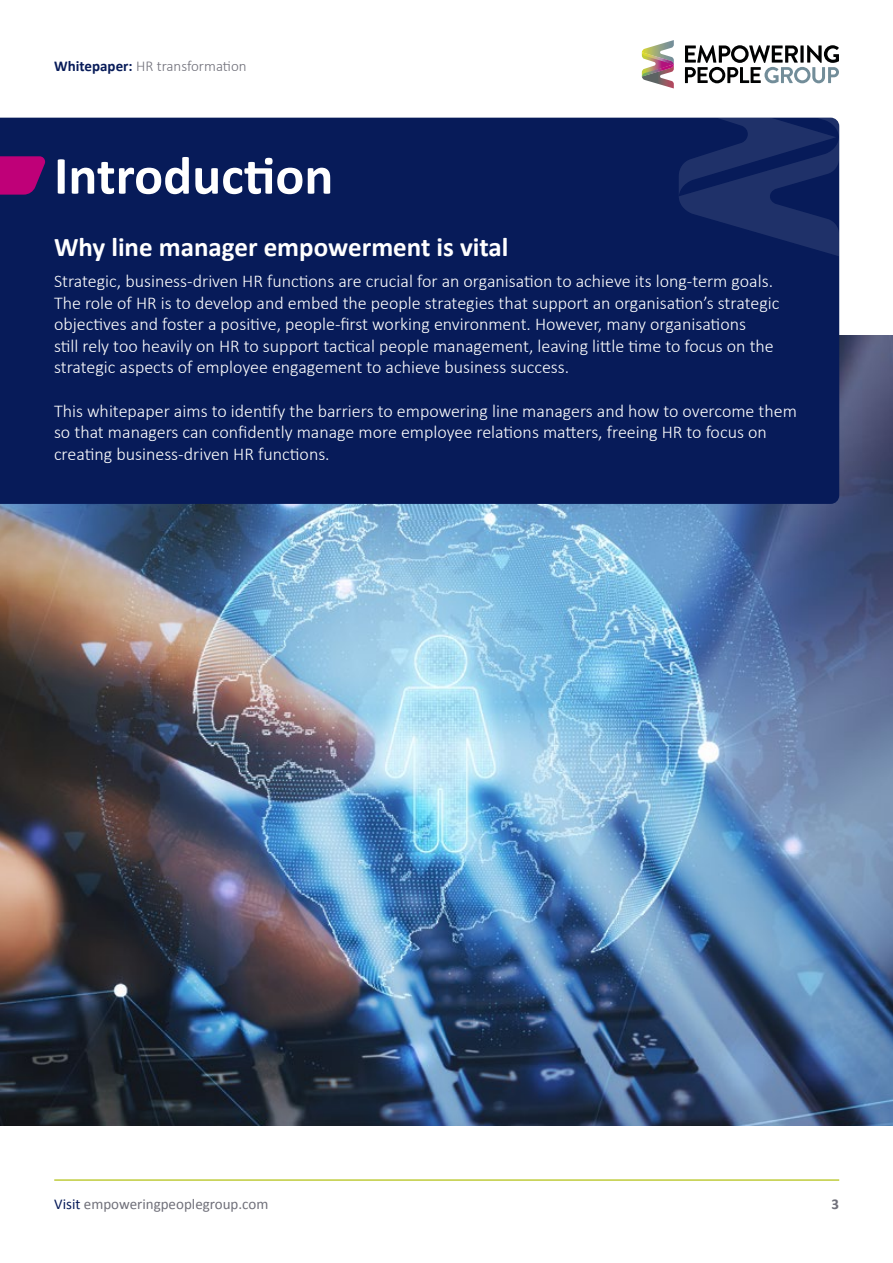
<style>
.page{position:relative;width:893px;height:1263px;background:#fff}
.page>*{position:absolute;margin:0;border:0;box-sizing:border-box;transform-origin:0 0}
.t1{font:700 54px "Calibri";color:#fff}
.t2{font:700 27px "Calibri";color:#fff}
.t3{font:300 18px/21.6px "Calibri";color:#fff}
.t4{font:15px "Calibri";color:#70707a}
.t5{font:300 15px "Calibri";color:#70707a}
.t6{font:700 15px "Calibri";color:#70707a}
.s1{font-weight:700;color:#071b59}
.s2{color:#071b59}
</style>
<div class="page">
<img style="left:0;top:336px;width:893px;height:789px">
<div style="left:0;top:118px;width:839px;height:386px;background:#071b59"></div>
<svg style="left:679px;top:118px;width:161px;height:138px"></svg>
<hr style="left:54px;top:1179px;width:785px;height:2px;background:#bfcc3b">
<svg style="left:0;top:156px;width:45px;height:39px"></svg>
<svg style="left:685px;top:45px;width:154px;height:38px"></svg>
<svg style="left:642px;top:40px;width:32px;height:48px"></svg>
<p class="t5" style="left:54px;top:57px;width:194px"><span class="s1">Whitepaper:</span> HR transformation</p>
<h1 class="t1" style="left:54px;top:137px;width:281px">Introduction</h1>
<h2 class="t2" style="left:54px;top:228px;width:456px">Why line manager empowerment is vital</h2>
<p class="t3" style="left:54px;top:270px;width:727px">Strategic, business-driven HR functions are crucial for an organisation to achieve its long-term goals.<br>The role of HR is to develop and embed the people strategies that support an organisation’s strategic objectives and foster a positive, people-first working environment. However, many organisations<br>still rely too heavily on HR to support tactical people management, leaving little time to focus on the strategic aspects of employee engagement to achieve business success.</p>
<p class="t3" style="left:54px;top:400px;width:744px">This whitepaper aims to identify the barriers to empowering line managers and how to overcome them so that managers can confidently manage more employee relations matters, freeing HR to focus on creating business-driven HR functions.</p>
<p class="t4" style="left:54px;top:1193px;width:216px"><span class="s2">Visit</span> empoweringpeoplegroup.com</p>
<p class="t6" style="left:832px;top:1193px;width:9px">3</p>
</div>
